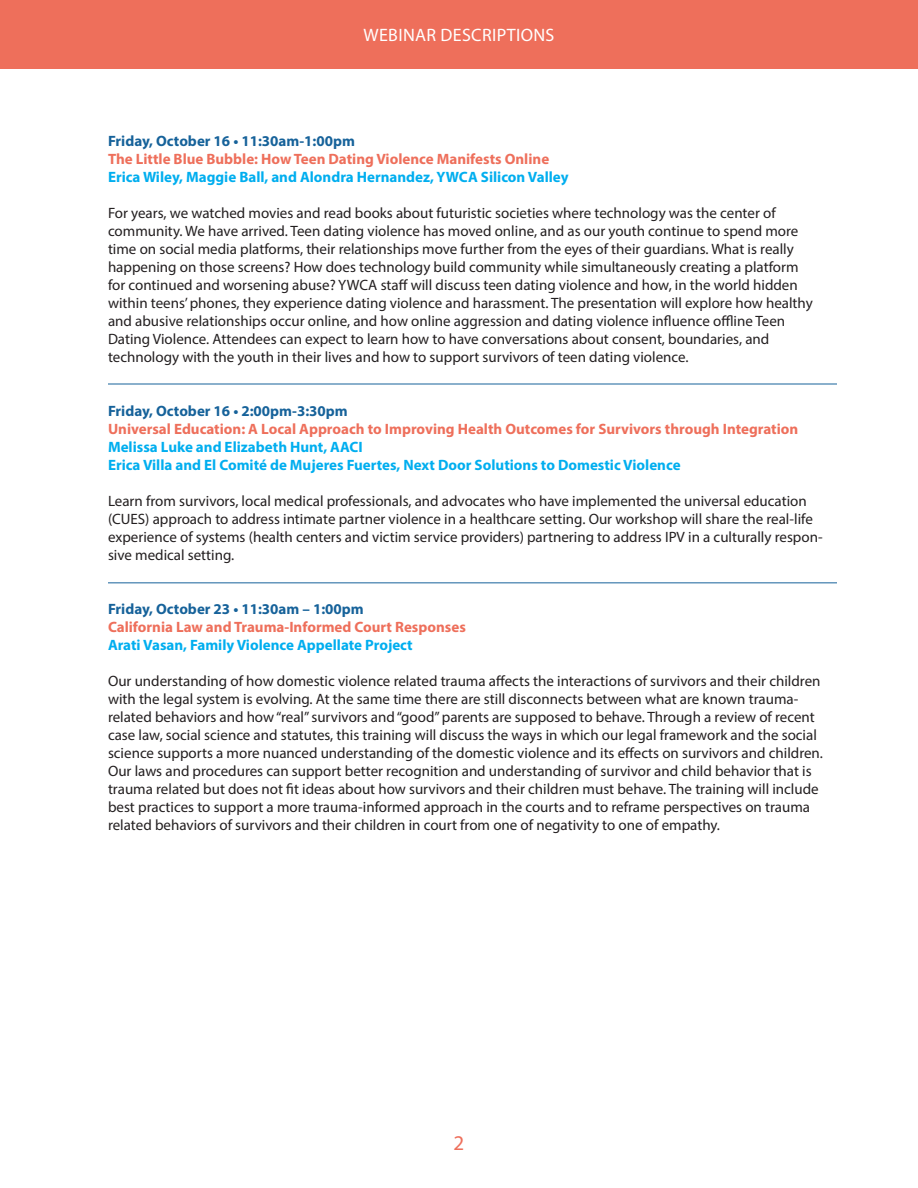
<style>
.page{position:relative;width:918px;height:1188px;background:#fff}
.page>*{position:absolute;margin:0;border:0;box-sizing:border-box;transform-origin:0 0}
.t1{font:21px "Myriad Pro";color:#ee6f5b}
.t2{font:18px "Myriad Pro";letter-spacing:.02em;color:#fff}
.t3{font:15px/18px "Myriad Pro";color:#231f20}
.t4{font:700 15px/18px "Myriad Pro";color:#00aeef}
.t5{font:700 15px "Myriad Pro";color:#ee6f5b}
.t6{font:700 15px "Myriad Pro";color:#16629a}
</style>
<div class="page">
<div style="left:0;top:0;width:918px;height:68px;background:#ee6f5b"></div>
<hr style="left:108px;top:384px;width:729px;height:1px;background:#16629a">
<hr style="left:108px;top:582px;width:729px;height:1px;background:#16629a">
<p class="t2" style="left:363px;top:23px;width:193px">WEBINAR DESCRIPTIONS</p>
<p class="t6" style="left:108px;top:131px;width:249px">Friday, October 16 • 11:30am-1:00pm</p>
<p class="t5" style="left:108px;top:149px;width:443px">The Little Blue Bubble: How Teen Dating Violence Manifests Online</p>
<p class="t4" style="left:108px;top:168px;width:462px">Erica Wiley, Maggie Ball, and Alondra Hernandez, YWCA Silicon Valley</p>
<p class="t3" style="left:108px;top:204px;width:706px">For years, we watched movies and read books about futuristic societies where technology was the center of community. We have arrived. Teen dating violence has moved online, and as our youth continue to spend more time on social media platforms, their relationships move further from the eyes of their guardians. What is really happening on those screens? How does technology build community while simultaneously creating a platform for continued and worsening abuse? YWCA staff will discuss teen dating violence and how, in the world hidden within teens’ phones, they experience dating violence and harassment. The presentation will explore how healthy and abusive relationships occur online, and how online aggression and dating violence influence offline Teen Dating Violence. Attendees can expect to learn how to have conversations about consent, boundaries, and technology with the youth in their lives and how to support survivors of teen dating violence.</p>
<p class="t6" style="left:108px;top:401px;width:241px">Friday, October 16 • 2:00pm-3:30pm</p>
<p class="t5" style="left:108px;top:419px;width:692px">Universal Education: A Local Approach to Improving Health Outcomes for Survivors through Integration</p>
<p class="t4" style="left:108px;top:438px;width:574px">Melissa Luke and Elizabeth Hunt, AACI<br>Erica Villa and El Comité de Mujeres Fuertes, Next Door Solutions to Domestic Violence</p>
<p class="t3" style="left:108px;top:492px;width:716px">Learn from survivors, local medical professionals, and advocates who have implemented the universal education (CUES) approach to address intimate partner violence in a healthcare setting. Our workshop will share the real-life experience of systems (health centers and victim service providers) partnering to address IPV in a culturally respon&shy;sive medical setting.</p>
<p class="t6" style="left:108px;top:599px;width:257px">Friday, October 23 • 11:30am – 1:00pm</p>
<p class="t5" style="left:108px;top:617px;width:359px">California Law and Trauma-Informed Court Responses</p>
<p class="t4" style="left:108px;top:636px;width:306px">Arati Vasan, Family Violence Appellate Project</p>
<p class="t3" style="left:108px;top:672px;width:717px">Our understanding of how domestic violence related trauma affects the interactions of survivors and their children with the legal system is evolving. At the same time there are still disconnects between what are known trauma&shy;related behaviors and how “real” survivors and “good” parents are supposed to behave. Through a review of recent case law, social science and statutes, this training will discuss the ways in which our legal framework and the social science supports a more nuanced understanding of the domestic violence and its effects on survivors and children.<br>Our laws and procedures can support better recognition and understanding of survivor and child behavior that is trauma related but does not fit ideas about how survivors and their children must behave. The training will include best practices to support a more trauma-informed approach in the courts and to reframe perspectives on trauma related behaviors of survivors and their children in court from one of negativity to one of empathy.</p>
<h1 class="t1" style="left:454px;top:1130px;width:12px">2</h1>
</div>
